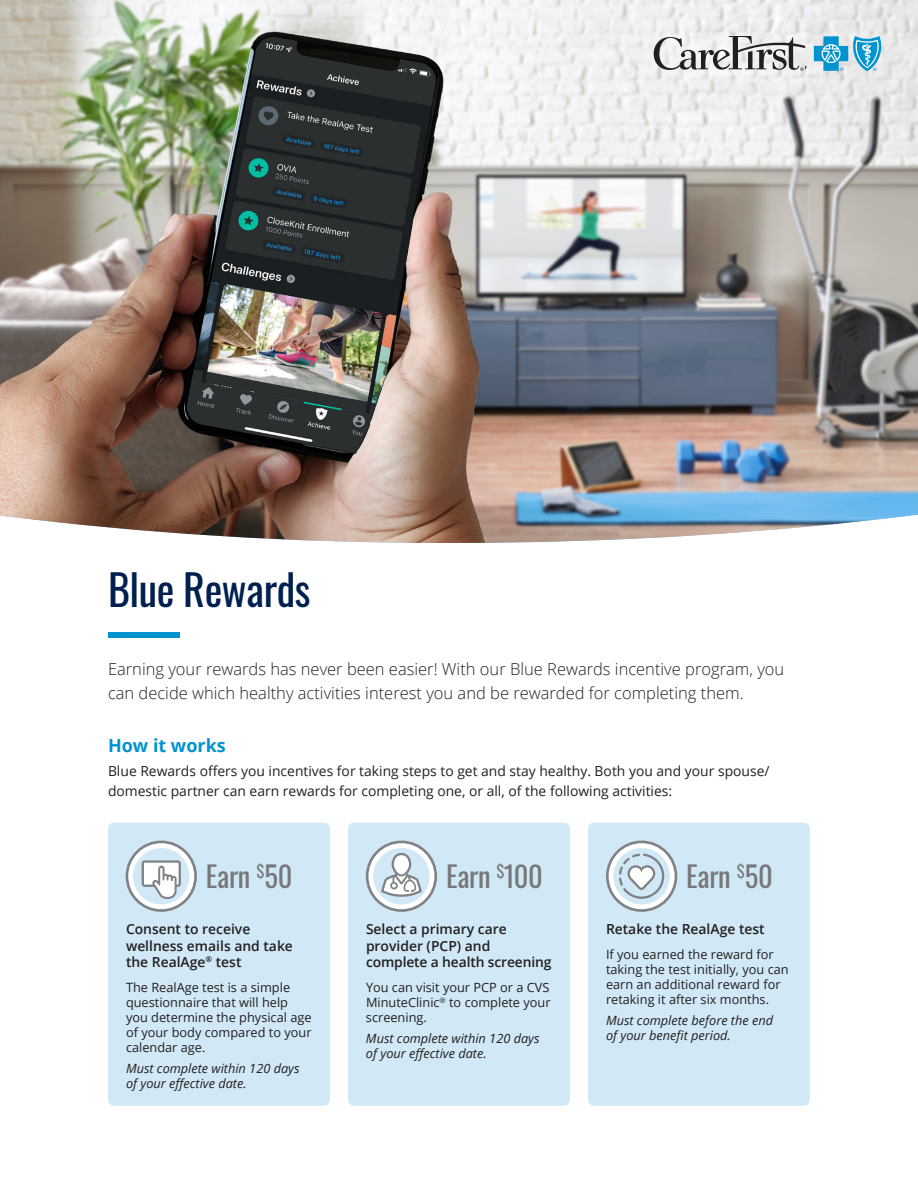
<style>
.page{position:relative;width:918px;height:1188px;background:#fff}
.page>*{position:absolute;margin:0;border:0;box-sizing:border-box;transform-origin:0 0}
.FLI-H1_Header{font:42px "Oswald";letter-spacing:-.01em;color:#00214f}
.FLI-H1_Subheader{font:28.5px "Oswald";letter-spacing:-.01em;color:#76787b}
.FLI-H2_Header{font:700 18px "Open Sans";color:#0093d0}
.POD-OpeningParagraph{font:300 16.5px/24px "Open Sans";color:#231f20}
.FLI-BodyText{font:13.8px/19.5px "Open Sans";color:#231f20}
.POD-ChartBody-Regula{font:600 13.8px/16.5px "Open Sans";color:#231f20}
.FLI-ChartBody-Small{font:12.75px/15px "Open Sans";color:#231f20}
.FLI-ChartBody-Small-2{font:italic 12.75px/15px "Open Sans";color:#231f20}
</style>
<div class="page">
<img style="left:0;top:0;width:918px;height:543px">
<svg style="left:814px;top:36px;width:68px;height:35px;background:#73bfde"></svg>
<svg style="left:654px;top:36px;width:153px;height:35px"></svg>
<div style="left:108px;top:632px;width:72px;height:6px;background:#0093d0"></div>
<div style="left:108px;top:823px;width:222px;height:283px;background:#d1e8f6;border-radius:6px"></div>
<svg style="left:127px;top:842px;width:69px;height:69px"></svg>
<div style="left:126px;top:841px;width:71px;height:71px;border:3px solid #808285;border-radius:50%"></div>
<div style="left:133px;top:848px;width:56px;height:56px;background:#d1e8f6;border-radius:50%"></div>
<div style="left:143px;top:862px;width:37px;height:24px;background:#fff;border-radius:2px"></div>
<div style="left:142px;top:860px;width:39px;height:27px;border:2px solid #808285;border-radius:2px"></div>
<svg style="left:149px;top:865px;width:29px;height:40px"></svg>
<div style="left:348px;top:823px;width:222px;height:283px;background:#d1e8f6;border-radius:6px"></div>
<svg style="left:367px;top:842px;width:69px;height:69px"></svg>
<div style="left:366px;top:841px;width:71px;height:71px;border:3px solid #808285;border-radius:50%"></div>
<div style="left:373px;top:848px;width:57px;height:56px;background:#d1e8f6;border-radius:50%"></div>
<svg style="left:380px;top:851px;width:43px;height:47px"></svg>
<div style="left:588px;top:823px;width:222px;height:283px;background:#d1e8f6;border-radius:6px"></div>
<svg style="left:607px;top:842px;width:69px;height:69px"></svg>
<div style="left:606px;top:841px;width:71px;height:71px;border:3px solid #808285;border-radius:50%"></div>
<div style="left:613px;top:848px;width:57px;height:56px;background:#d1e8f6;border-radius:50%"></div>
<svg style="left:618px;top:852px;width:47px;height:48px"></svg>
<p class="FLI-H1_Header" style="left:108px;top:553px;width:204px">Blue Rewards</p>
<p class="POD-OpeningParagraph" style="left:108px;top:657px;width:678px">Earning your rewards has never been easier! With our Blue Rewards incentive program, you can decide which healthy activities interest you and be rewarded for completing them.</p>
<p class="FLI-H2_Header" style="left:108px;top:732px;width:119px">How it works</p>
<p class="FLI-BodyText" style="left:108px;top:761px;width:663px">Blue Rewards offers you incentives for taking steps to get and stay healthy. Both you and your spouse/ domestic partner can earn rewards for completing one, or all, of the following activities:</p>
<p class="FLI-H1_Subheader" style="left:206px;top:851px;width:88px">Earn <sup>$</sup>50</p>
<p class="POD-ChartBody-Regula" style="left:126px;top:920px;width:168px">Consent to receive wellness emails and take the RealAge<sup>®</sup> test</p>
<p class="FLI-ChartBody-Small" style="left:126px;top:979px;width:187px">The RealAge test is a simple questionnaire that will help you determine the physical age of your body compared to your calendar age.</p>
<p class="FLI-ChartBody-Small-2" style="left:126px;top:1060px;width:175px">Must complete within 120 days of your effective date.</p>
<p class="FLI-H1_Subheader" style="left:446px;top:851px;width:98px">Earn <sup>$</sup>100</p>
<p class="POD-ChartBody-Regula" style="left:366px;top:920px;width:187px">Select a primary care provider (PCP) and complete a health screening</p>
<p class="FLI-ChartBody-Small" style="left:366px;top:979px;width:186px;text-align:justify">You can visit your PCP or a CVS MinuteClinic<sup>®</sup> to complete your screening.</p>
<p class="FLI-ChartBody-Small-2" style="left:366px;top:1030px;width:175px">Must complete within 120 days of your effective date.</p>
<p class="FLI-H1_Subheader" style="left:686px;top:851px;width:88px">Earn <sup>$</sup>50</p>
<p class="POD-ChartBody-Regula" style="left:606px;top:920px;width:160px">Retake the RealAge test</p>
<p class="FLI-ChartBody-Small" style="left:606px;top:946px;width:184px">If you earned the reward for taking the test initially, you can earn an additional reward for retaking it after six months.</p>
<p class="FLI-ChartBody-Small-2" style="left:606px;top:1012px;width:169px">Must complete before the end of your benefit period.</p>
</div>
